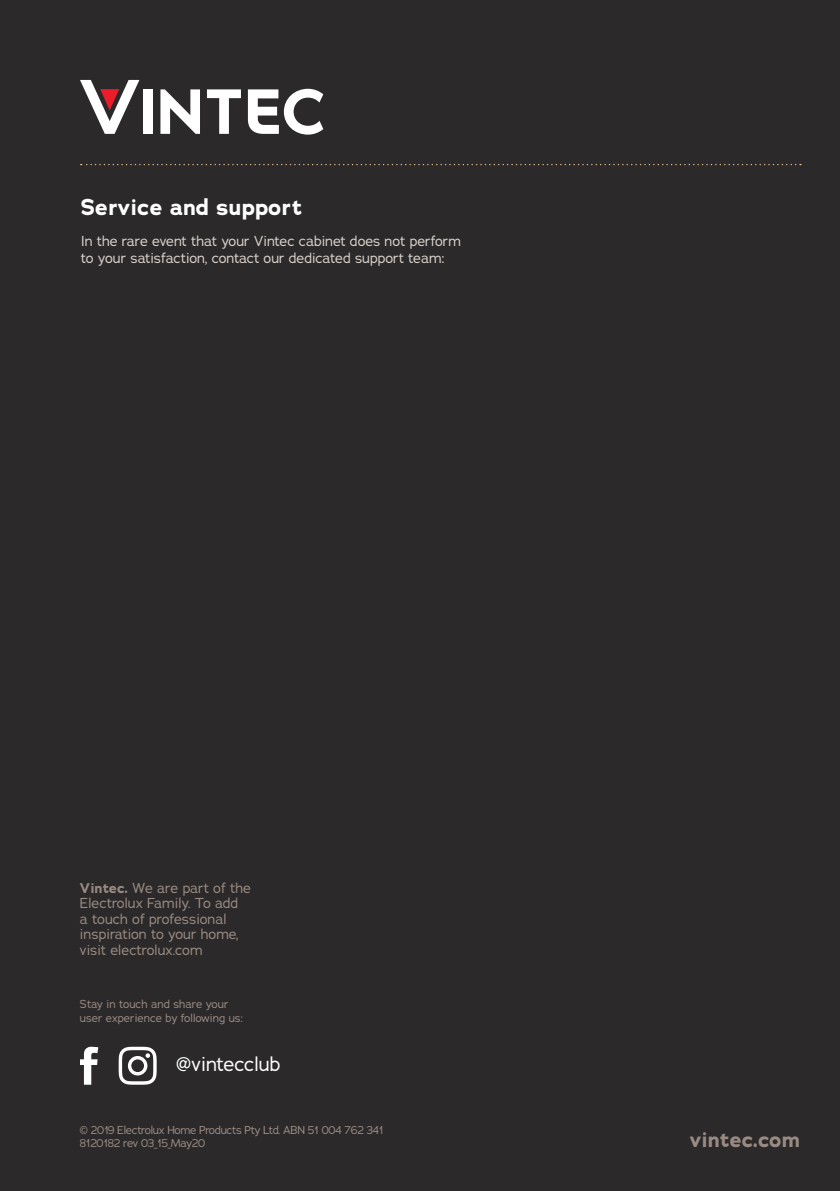
<style>
.page{position:relative;width:840px;height:1191px;background:#fff}
.page>*{position:absolute;margin:0;border:0;box-sizing:border-box;transform-origin:0 0}
.Heading_1_rev{font:700 22.6px "Adrianna";color:#fff}
.Heading_1_REV{font:700 21.2px "Adrianna";color:#998b83}
.Normal_rev{font:19.8px "Adrianna";color:#fff}
.t1{font:14px/15.6px "Adrianna";color:#998b83}
.Intro_rev{font:14px/17px "Adrianna";color:#dad1cb}
.Normal_rev-2{font:11.2px/12.6px "Adrianna";letter-spacing:-.03em;color:#998b83}
.Normal_rev-3{font:11.2px/14px "Adrianna";color:#998b83}
.s1{font-weight:700}
</style>
<div class="page">
<div style="left:0;top:0;width:839px;height:1191px;background:#2b292a"></div>
<svg style="left:81px;top:164px;width:719px;height:1px"></svg>
<svg style="left:80px;top:1046px;width:18px;height:38px"></svg>
<svg style="left:119px;top:1046px;width:37px;height:38px"></svg>
<div style="left:142px;top:89px;width:10px;height:45px;background:#fff"></div>
<svg style="left:207px;top:89px;width:34px;height:45px"></svg>
<svg style="left:160px;top:89px;width:40px;height:45px"></svg>
<svg style="left:248px;top:89px;width:75px;height:46px"></svg>
<svg style="left:80px;top:80px;width:59px;height:54px"></svg>
<p class="Heading_1_rev" style="left:81px;top:192px;width:223px">Service and support</p>
<p class="Intro_rev" style="left:81px;top:232px;width:381px">In the rare event that your Vintec cabinet does not perform to your satisfaction, contact our dedicated support team:</p>
<p class="t1" style="left:80px;top:880px;width:172px"><span class="s1">Vintec.</span> We are part of the<br>Electrolux Family. To add<br>a touch of professional inspiration to your home, visit electrolux.com</p>
<p class="Normal_rev-3" style="left:80px;top:997px;width:164px">Stay in touch and share your user experience by following us:</p>
<p class="Normal_rev" style="left:176px;top:1051px;width:106px">@vintecclub</p>
<p class="Normal_rev-2" style="left:80px;top:1124px;width:305px">© 2019 Electrolux Home Products Pty Ltd. ABN 51 004 762 341<br>8120182 rev 03_15_May20</p>
<p class="Heading_1_REV" style="left:689px;top:1125px;width:112px">vintec.com</p>
</div>
